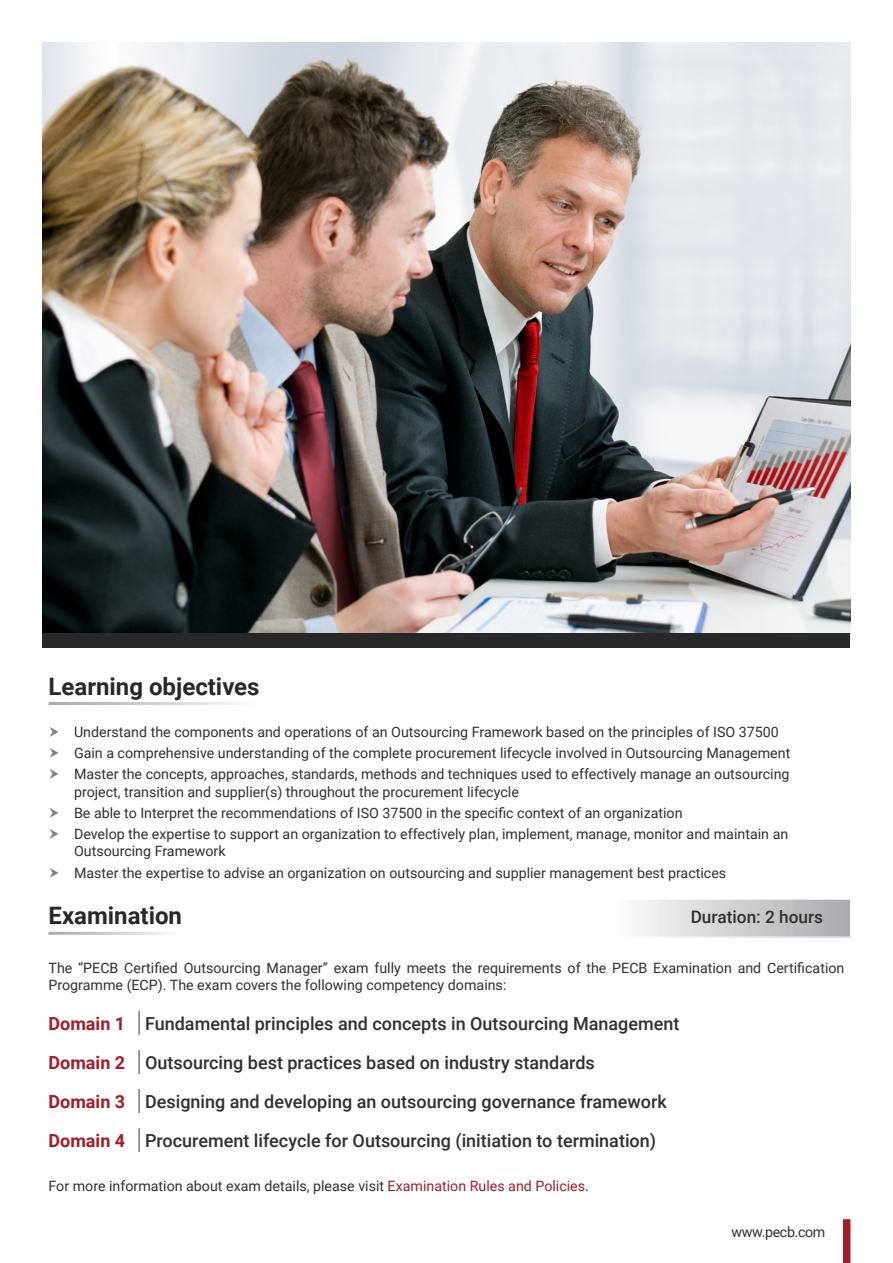
<style>
.page{position:relative;width:893px;height:1263px;background:#fff}
.page>*{position:absolute;margin:0;border:0;box-sizing:border-box;transform-origin:0 0}
.t1{font:700 24px "Roboto";color:#292829}
.t2{font:500 18px "Roboto";color:#312f30}
.t3{font:700 18px "Roboto";color:#a11e29}
.t4{font:500 17.25px "Roboto";color:#312f30}
.Bullet_Points{font:14.25px/17.1px "Roboto";color:#312f30}
.Bullet_Points-2{font:14.25px "Roboto";letter-spacing:-.025em;color:#312f30}
.s1{color:#a11e29}
</style>
<div class="page">
<img style="left:43px;top:43px;width:807px;height:590px">
<div style="left:843px;top:1219px;width:7px;height:44px;background:#a11e29"></div>
<div style="left:43px;top:633px;width:807px;height:15px;background:#292829"></div>
<svg style="left:639px;top:900px;width:211px;height:37px;background:#cecfd1"></svg>
<hr style="left:138px;top:1011px;width:2px;height:24px;background:#76787b">
<hr style="left:138px;top:1050px;width:2px;height:24px;background:#76787b">
<hr style="left:138px;top:1089px;width:2px;height:24px;background:#76787b">
<hr style="left:138px;top:1128px;width:2px;height:24px;background:#76787b">
<p class="t1" style="left:49px;top:669px;width:213px">Learning objectives</p>
<p class="Bullet_Points" style="left:74px;top:723px;width:706px">Understand the components and operations of an Outsourcing Framework based on the principles of ISO 37500</p>
<p class="Bullet_Points" style="left:74px;top:744px;width:718px">Gain a comprehensive understanding of the complete procurement lifecycle involved in Outsourcing Management</p>
<p class="Bullet_Points" style="left:74px;top:765px;width:717px">Master the concepts, approaches, standards, methods and techniques used to effectively manage an outsourcing project, transition and supplier(s) throughout the procurement lifecycle</p>
<p class="Bullet_Points" style="left:74px;top:804px;width:610px">Be able to Interpret the recommendations of ISO 37500 in the specific context of an organization</p>
<p class="Bullet_Points" style="left:74px;top:825px;width:716px">Develop the expertise to support an organization to effectively plan, implement, manage, monitor and maintain an<br>Outsourcing Framework</p>
<p class="Bullet_Points" style="left:74px;top:863px;width:654px">Master the expertise to advise an organization on outsourcing and supplier management best practices</p>
<p class="t1" style="left:49px;top:899px;width:135px">Examination</p>
<p class="t4" style="left:691px;top:905px;width:134px">Duration: 2 hours</p>
<p class="Bullet_Points" style="left:49px;top:959px;width:797px;line-height:16.5px">The “PECB Certified Outsourcing Manager” exam fully meets the requirements of the PECB Examination and Certification<br>Programme (ECP). The exam covers the following competency domains:</p>
<p class="t3" style="left:49px;top:1011px;width:78px">Domain 1</p>
<p class="t2" style="left:145px;top:1011px;width:536px">Fundamental principles and concepts in Outsourcing Management</p>
<p class="t3" style="left:49px;top:1050px;width:78px">Domain 2</p>
<p class="t2" style="left:145px;top:1050px;width:451px">Outsourcing best practices based on industry standards</p>
<p class="t3" style="left:49px;top:1089px;width:78px">Domain 3</p>
<p class="t2" style="left:145px;top:1089px;width:523px">Designing and developing an outsourcing governance framework</p>
<p class="t3" style="left:49px;top:1128px;width:78px">Domain 4</p>
<p class="t2" style="left:145px;top:1128px;width:513px">Procurement lifecycle for Outsourcing (initiation to termination)</p>
<p class="Bullet_Points" style="left:49px;top:1176px;width:542px">For more information about exam details, please visit <span class="s1">Examination Rules and Policies</span>.</p>
<p class="Bullet_Points-2" style="left:731px;top:1221px;width:95px">www.pecb.com</p>
</div>
